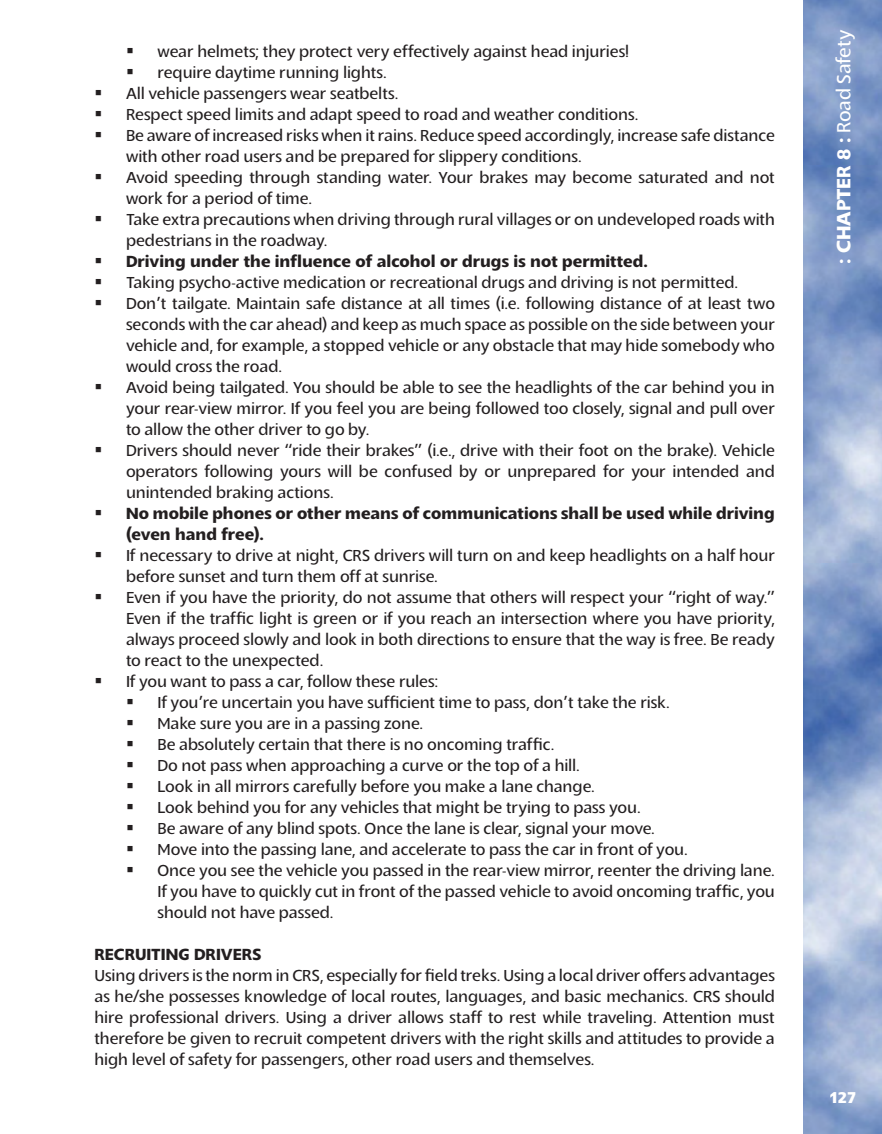
<style>
.page{position:relative;width:882px;height:1134px;background:#fff}
.page>*{position:absolute;margin:0;border:0;box-sizing:border-box;transform-origin:0 0}
.TOC_CAP_Chapter_Num{font:700 21px "Slippy";color:#fff}
.Chapter_Bullet_Body{font:17.5px/21px "Slippy";color:#231f20;text-align:justify}
.Style_After___10_pt{font:17.5px/21px "Slippy";color:#231f20;text-align:justify}
.Chapter_Bullet_Body-2{font:700 17.5px/21px "Slippy";letter-spacing:.005em;color:#231f20}
.t1{font:700 17.5px "Slippy";color:#fff}
.s1{font-weight:400}
</style>
<div class="page">
<img style="left:803px;top:0;width:79px;height:1134px">
<p class="Chapter_Bullet_Body" style="left:126px;top:42px;width:505px">▪ wear helmets; they protect very effectively against head injuries!</p>
<p class="Chapter_Bullet_Body" style="left:126px;top:63px;width:262px">▪ require daytime running lights.</p>
<p class="Chapter_Bullet_Body" style="left:94px;top:84px;width:306px">▪ All vehicle passengers wear seatbelts.</p>
<p class="Chapter_Bullet_Body" style="left:94px;top:105px;width:546px">▪ Respect speed limits and adapt speed to road and weather conditions.</p>
<p class="Chapter_Bullet_Body" style="left:126px;top:126px;width:650px;text-indent:-32px">▪ Be aware of increased risks when it rains. Reduce speed accordingly, increase safe distance with other road users and be prepared for slippery conditions.</p>
<p class="Chapter_Bullet_Body" style="left:126px;top:168px;width:650px;text-indent:-32px">▪ Avoid speeding through standing water. Your brakes may become saturated and not work for a period of time.</p>
<p class="Chapter_Bullet_Body" style="left:126px;top:210px;width:650px;text-indent:-32px">▪ Take extra precautions when driving through rural villages or on undeveloped roads with pedestrians in the roadway.</p>
<p class="Chapter_Bullet_Body-2" style="left:94px;top:252px;width:555px">▪ Driving under the influence of alcohol or drugs is not permitted.</p>
<p class="Chapter_Bullet_Body" style="left:94px;top:273px;width:645px">▪ Taking psycho-active medication or recreational drugs and driving is not permitted.</p>
<p class="Chapter_Bullet_Body" style="left:126px;top:294px;width:650px;text-indent:-32px">▪ Don’t tailgate. Maintain safe distance at all times (i.e. following distance of at least two seconds with the car ahead) and keep as much space as possible on the side between your vehicle and, for example, a stopped vehicle or any obstacle that may hide somebody who would cross the road.</p>
<p class="Chapter_Bullet_Body" style="left:126px;top:378px;width:651px;text-indent:-32px">▪ Avoid being tailgated. You should be able to see the headlights of the car behind you in your rear-view mirror. If you feel you are being followed too closely, signal and pull over to allow the other driver to go by.</p>
<p class="Chapter_Bullet_Body" style="left:126px;top:441px;width:650px;text-indent:-32px">▪ Drivers should never “ride their brakes” (i.e., drive with their foot on the brake). Vehicle operators following yours will be confused by or unprepared for your intended and unintended braking actions.</p>
<p class="Chapter_Bullet_Body-2" style="left:126px;top:504px;width:650px;text-indent:-32px">▪ No mobile phones or other means of communications shall be used while driving (even hand free).</p>
<p class="Chapter_Bullet_Body" style="left:126px;top:546px;width:650px;text-indent:-32px">▪ If necessary to drive at night, CRS drivers will turn on and keep headlights on a half hour before sunset and turn them off at sunrise.</p>
<p class="Chapter_Bullet_Body" style="left:126px;top:588px;width:650px;text-indent:-32px">▪ Even if you have the priority, do not assume that others will respect your “right of way.” Even if the traffic light is green or if you reach an intersection where you have priority, always proceed slowly and look in both directions to ensure that the way is free. Be ready to react to the unexpected.</p>
<p class="Chapter_Bullet_Body" style="left:94px;top:672px;width:345px">▪ If you want to pass a car, follow these rules:</p>
<p class="Chapter_Bullet_Body" style="left:126px;top:693px;width:545px">▪ If you’re uncertain you have sufficient time to pass, don’t take the risk.</p>
<p class="Chapter_Bullet_Body" style="left:126px;top:714px;width:299px">▪ Make sure you are in a passing zone.</p>
<p class="Chapter_Bullet_Body" style="left:126px;top:735px;width:430px">▪ Be absolutely certain that there is no oncoming traffic.</p>
<p class="Chapter_Bullet_Body" style="left:126px;top:756px;width:456px">▪ Do not pass when approaching a curve or the top of a hill.</p>
<p class="Chapter_Bullet_Body" style="left:126px;top:777px;width:471px">▪ Look in all mirrors carefully before you make a lane change.</p>
<p class="Chapter_Bullet_Body" style="left:126px;top:798px;width:516px">▪ Look behind you for any vehicles that might be trying to pass you.</p>
<p class="Chapter_Bullet_Body" style="left:126px;top:819px;width:531px">▪ Be aware of any blind spots. Once the lane is clear, signal your move.</p>
<p class="Chapter_Bullet_Body" style="left:126px;top:840px;width:563px">▪ Move into the passing lane, and accelerate to pass the car in front of you.</p>
<p class="Chapter_Bullet_Body" style="left:158px;top:861px;width:619px;text-indent:-32px">▪ Once you see the vehicle you passed in the rear-view mirror, reenter the driving lane.<br>If you have to quickly cut in front of the passed vehicle to avoid oncoming traffic, you should not have passed.</p>
<p class="Chapter_Bullet_Body-2" style="left:94px;top:945px;width:110px">Recruiting Driv</p>
<p class="Chapter_Bullet_Body-2" style="left:233px;top:945px;width:20px">ers</p>
<p class="Style_After___10_pt" style="left:94px;top:966px;width:682px">Using drivers is the norm in CRS, especially for field treks. Using a local driver offers advantages as he/she possesses knowledge of local routes, languages, and basic mechanics. CRS should hire professional drivers. Using a driver allows staff to rest while traveling. Attention must therefore be given to recruit competent drivers with the right skills and attitudes to provide a high level of safety for passengers, other road users and themselves.</p>
<p class="TOC_CAP_Chapter_Num" style="left:833px;top:264px;width:235px;rotate:-90deg">: CHAPTER 8 : <span class="s1">Road Safety</span></p>
<p class="t1" style="left:829px;top:1088px;width:28px">127</p>
</div>
